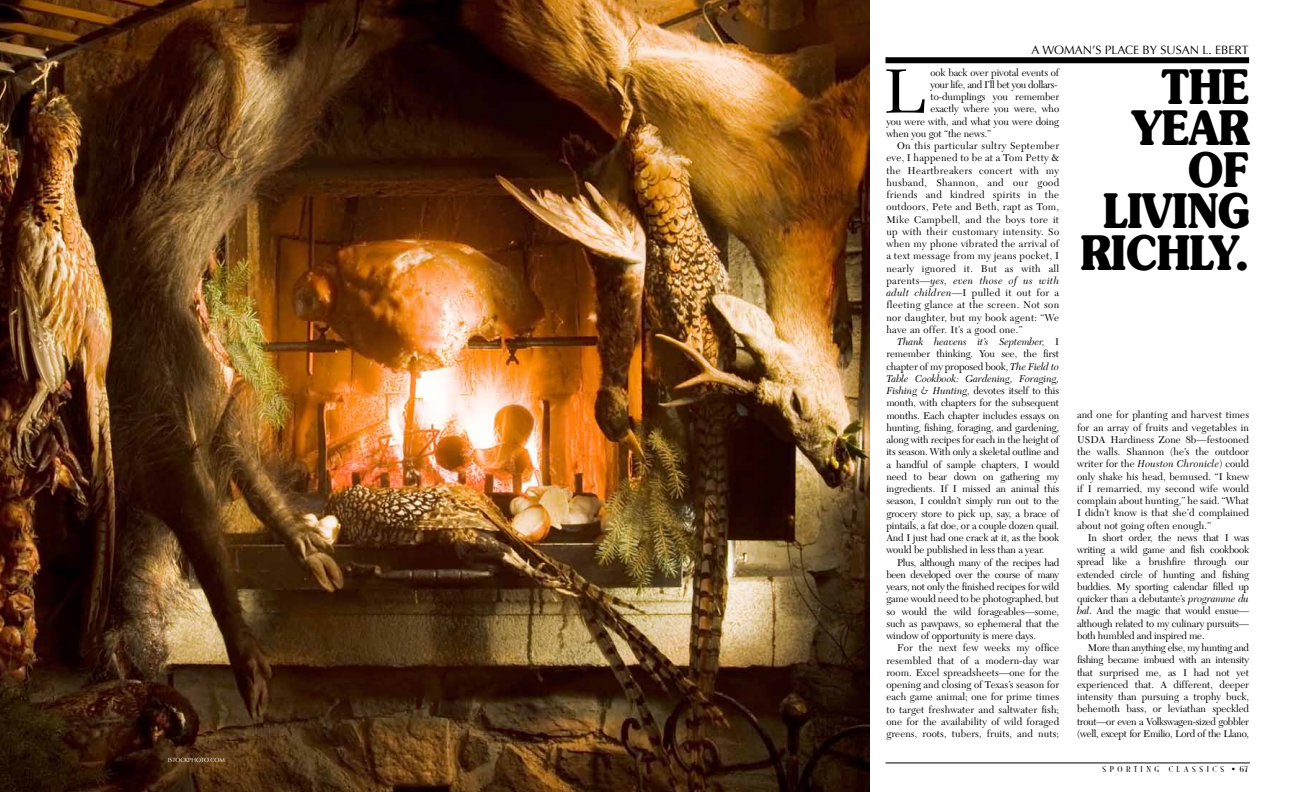
<style>
.page{position:relative;width:1296px;height:792px;background:#fff}
.page>*{position:absolute;margin:0;border:0;box-sizing:border-box;transform-origin:0 0}
.t1{font:65.1px "New Caledonia";color:#000}
.t2{font:700 47.4px/41.6px "Souvenir";color:#000;text-align:right;scale:.83 1}
.t3{font:12px "Optima";color:#000}
.t4{font:10.2px/12.2px "New Caledonia";letter-spacing:-.01em;color:#000;text-align:justify}
.t5{font:10.2px "New Caledonia";letter-spacing:.03em;color:#000}
.t6{font:10.2px "New Caledonia";letter-spacing:.01em;color:#000}
.t7{font:10.2px "New Caledonia";letter-spacing:-.03em;color:#000}
.t8{font:italic 10.2px "New Caledonia";letter-spacing:-.01em;color:#000}
.t9{font:10.2px "New Caledonia";letter-spacing:-.04em;color:#000}
.t10{font:italic 10.2px "New Caledonia";letter-spacing:.03em;color:#000}
.t11{font:9px "Mona Lisa Solid";letter-spacing:.4em;color:#000}
.t12{font:6px "Optima";color:#fff}
.s1{font-style:normal}
.s2{font-style:italic}
.s3{font-size:12px}
</style>
<div class="page">
<hr style="left:886px;top:763px;width:364px;height:1px;background:#000">
<div style="left:886px;top:57px;width:363px;height:6px;background:#000"></div>
<img style="left:0;top:0;width:869px;height:792px">
<p class="t12" style="left:168px;top:756px;width:59px">ISTOCKPHOTO.COM</p>
<p class="t3" style="left:1032px;top:43px;width:218px">A WOMAN’S PLACE BY SUSAN L. EBERT</p>
<h2 class="t2" style="left:1081px;top:65px;width:204px">THE<br>YEAR<br>OF<br>LIVING<br>RICHLY.</h2>
<h1 class="t1" style="left:883px;top:53px;width:44px">L</h1>
<p class="t4" style="left:931px;top:66px;width:130px">ook back over pivotal events of</p>
<p class="t7" style="left:931px;top:79px;width:129px">your life, and I’ll bet you dollars-</p>
<p class="t4" style="left:931px;top:91px;width:130px">to-dumplings you remember</p>
<p class="t4" style="left:931px;top:103px;width:130px">exactly where you were, who</p>
<p class="t4" style="left:886px;top:115px;width:174px">you were with, and what you were doing</p>
<p class="t4" style="left:886px;top:128px;width:106px">when you got “the news.”</p>
<p class="t5" style="left:897px;top:140px;width:164px">On this particular sultry September</p>
<p class="t5" style="left:886px;top:152px;width:174px">eve, I happened to be at a Tom Petty &amp;</p>
<p class="t5" style="left:886px;top:164px;width:174px">the Heartbreakers concert with my</p>
<p class="t5" style="left:886px;top:177px;width:174px">husband, Shannon, and our good</p>
<p class="t5" style="left:886px;top:189px;width:174px">friends and kindred spirits in the</p>
<p class="t5" style="left:886px;top:201px;width:174px">outdoors, Pete and Beth, rapt as Tom,</p>
<p class="t5" style="left:886px;top:213px;width:174px">Mike Campbell, and the boys tore it</p>
<p class="t5" style="left:886px;top:226px;width:174px">up with their customary intensity. So</p>
<p class="t5" style="left:886px;top:238px;width:174px">when my phone vibrated the arrival of</p>
<p class="t5" style="left:886px;top:250px;width:174px">a text message from my jeans pocket, I</p>
<p class="t5" style="left:886px;top:262px;width:174px">nearly ignored it. But as with all</p>
<p class="t10" style="left:886px;top:275px;width:174px"><span class="s1">parents—</span>yes, even those of us with</p>
<p class="t5" style="left:886px;top:287px;width:174px"><span class="s2">adult children</span>—I pulled it out for a</p>
<p class="t5" style="left:886px;top:299px;width:174px">fleeting glance at the screen. Not son</p>
<p class="t5" style="left:886px;top:311px;width:174px">nor daughter, but my book agent: “We</p>
<p class="t5" style="left:886px;top:324px;width:138px">have an offer. It’s a good one.”</p>
<p class="t8" style="left:897px;top:336px;width:163px">Thank heavens it’s September, <span class="s1">I</span></p>
<p class="t4" style="left:886px;top:348px;width:174px">remember thinking. You see, the first</p>
<p class="t4" style="left:886px;top:360px;width:174px">chapter of my proposed book, <span class="s2">The Field to</span></p>
<p class="t8" style="left:886px;top:373px;width:174px">Table Cookbook: Gardening, Foraging,</p>
<p class="t4" style="left:886px;top:385px;width:174px"><span class="s2">Fishing &amp; Hunting</span>, devotes itself to this</p>
<p class="t4" style="left:886px;top:397px;width:174px">month, with chapters for the subsequent</p>
<p class="t4" style="left:886px;top:409px;width:174px">months. Each chapter includes essays on</p>
<p class="t4" style="left:886px;top:422px;width:174px">hunting, fishing, foraging, and gardening,</p>
<p class="t4" style="left:886px;top:434px;width:174px">along with recipes for each in the height of</p>
<p class="t4" style="left:886px;top:446px;width:174px">its season. With only a skeletal outline and</p>
<p class="t4" style="left:886px;top:458px;width:174px">a handful of sample chapters, I would</p>
<p class="t4" style="left:886px;top:471px;width:174px">need to bear down on gathering my</p>
<p class="t4" style="left:886px;top:483px;width:174px">ingredients. If I missed an animal this</p>
<p class="t4" style="left:886px;top:495px;width:174px">season, I couldn’t simply run out to the</p>
<p class="t4" style="left:886px;top:507px;width:174px">grocery store to pick up, say, a brace of</p>
<p class="t4" style="left:886px;top:520px;width:174px">pintails, a fat doe, or a couple dozen quail.</p>
<p class="t4" style="left:886px;top:532px;width:174px">And I just had one crack at it, as the book</p>
<p class="t4" style="left:886px;top:544px;width:160px">would be published in less than a year.</p>
<p class="t7" style="left:897px;top:556px;width:163px">Plus, although many of the recipes had</p>
<p class="t9" style="left:886px;top:569px;width:174px">been developed over the course of many</p>
<p class="t4" style="left:886px;top:581px;width:174px">years, not only the finished recipes for wild</p>
<p class="t4" style="left:886px;top:593px;width:174px">game would need to be photographed, but</p>
<p class="t4" style="left:886px;top:605px;width:174px">so would the wild forageables—some,</p>
<p class="t4" style="left:886px;top:618px;width:174px">such as pawpaws, so ephemeral that the</p>
<p class="t4" style="left:886px;top:630px;width:151px">window of opportunity is mere days.</p>
<p class="t6" style="left:897px;top:642px;width:164px">For the next few weeks my office</p>
<p class="t6" style="left:886px;top:654px;width:174px">resembled that of a modern-day war</p>
<p class="t6" style="left:886px;top:667px;width:174px">room. Excel spreadsheets—one for the</p>
<p class="t6" style="left:886px;top:679px;width:174px">opening and closing of Texas’s season for</p>
<p class="t6" style="left:886px;top:691px;width:174px">each game animal; one for prime times</p>
<p class="t6" style="left:886px;top:703px;width:174px">to target freshwater and saltwater fish;</p>
<p class="t6" style="left:886px;top:716px;width:174px">one for the availability of wild foraged</p>
<p class="t6" style="left:886px;top:728px;width:174px">greens, roots, tubers, fruits, and nuts;</p>
<p class="t4" style="left:1077px;top:409px;width:174px">and one for planting and harvest times for an array of fruits and vegetables in USDA Hardiness Zone 8b—festooned the walls. Shannon (he’s the outdoor writer for the <span class="s2">Houston Chronicle</span>) could only shake his head, bemused. “I knew if I remarried, my second wife would complain about hunting,” he said. “What I didn’t know is that she’d complained about not going often enough.”</p>
<p class="t4" style="left:1077px;top:532px;width:174px;text-indent:11px">In short order, the news that I was writing a wild game and fish cookbook spread like a brushfire through our extended circle of hunting and fishing buddies. My sporting calendar filled up quicker than a debutante’s <span class="s2">programme du bal</span>. And the magic that would ensue— although related to my culinary pursuits— both humbled and inspired me.</p>
<p class="t4" style="left:1077px;top:642px;width:174px;text-indent:11px">More than anything else, my hunting and fishing became imbued with an intensity that surprised me, as I had not yet experienced that. A different, deeper intensity than pursuing a trophy buck, behemoth bass, or leviathan speckled trout—or even a Volkswagen-sized gobbler (well, except for Emilio, Lord of the Llano,</p>
<p class="t11" style="left:1103px;top:765px;width:148px">SPORTING CLASSICS • <span class="s3">67</span></p>
</div>
